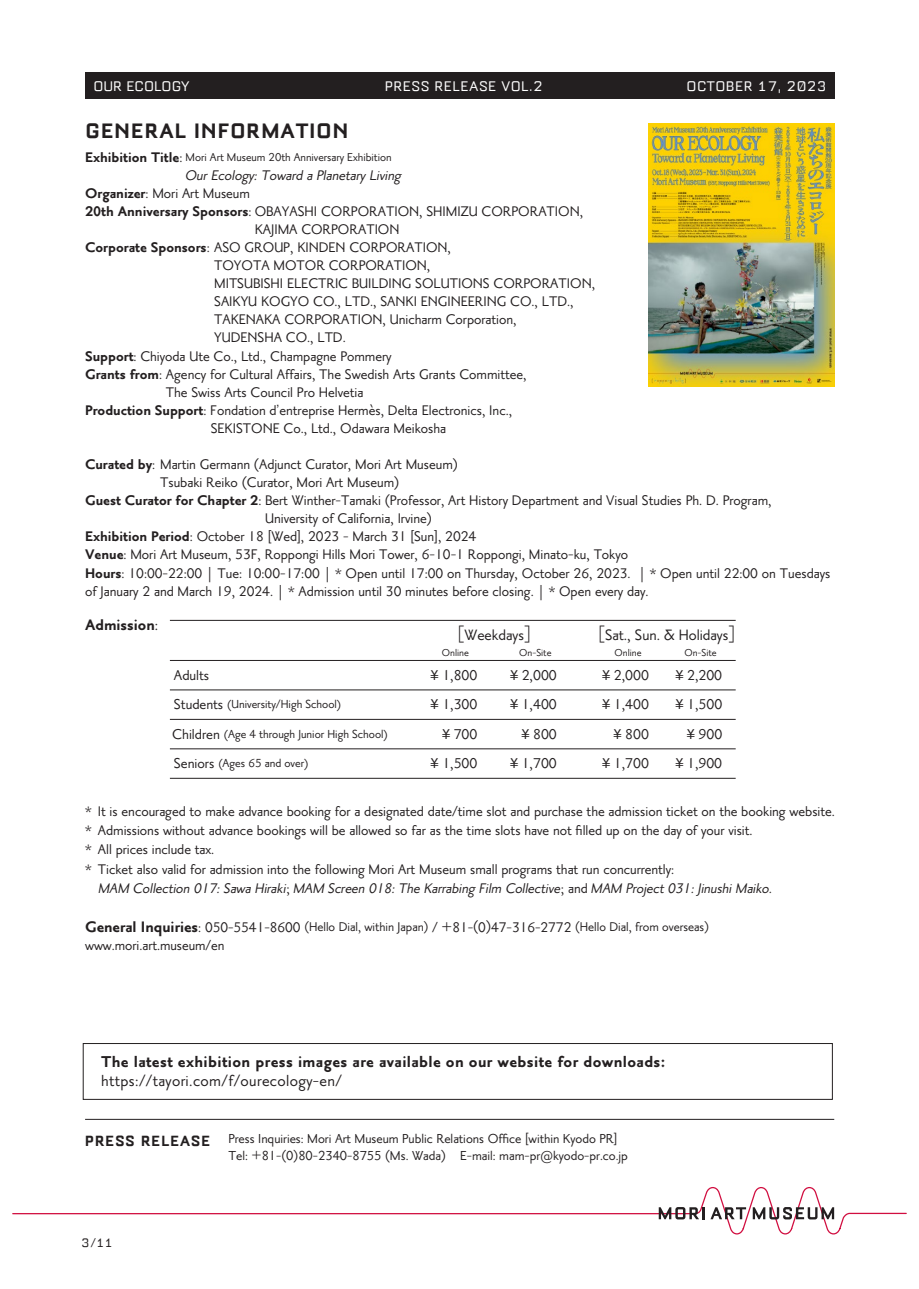
<style>
.page{position:relative;width:919px;height:1289px;background:#fff}
.page>*{position:absolute;margin:0;border:0;box-sizing:border-box;transform-origin:0 0}
.t1{font:700 25.5px "Mori Logotype";letter-spacing:.02em;color:#231f20}
.t2{font:900 19.2px "Mori Priori Sans";letter-spacing:.02em;color:#231f20}
.t3{font:500 19.2px "Mori Priori Sans";letter-spacing:.02em;color:#231f20}
.t4{font:900 18.45px "Mori Priori Sans";color:#231f20}
.t5{font:500 18.3px "Mori Priori Sans";color:#231f20}
.t6{font:700 18px "Mori Logotype";letter-spacing:.03em;color:#231f20}
.t7{font:500 17.25px "Mori Priori Sans";color:#231f20}
.t8{font:500 16.95px/19.2px "Mori Priori Sans";color:#231f20}
.t9{font:italic 500 16.95px "Mori Priori Sans";color:#231f20}
.t10{font:16.95px "Mori Logotype";letter-spacing:.025em;color:#fff}
.t11{font:900 16.95px "Mori Priori Sans";color:#231f20}
.t12{font:16.95px "Mori Logotype";color:#fff}
.t13{font:500 15.9px "Mori Priori Sans";color:#231f20}
.t14{font:500 15.45px "Mori Priori Sans";color:#231f20}
.t15{font:14.85px "Mori Logotype";color:#231f20}
.t16{font:500 14.25px "Mori Priori Sans";color:#231f20}
.t17{font:500 13.8px "Mori Priori Sans";color:#231f20}
.t18{font:12.9px "Arial";color:#231f20}
.t19{font:500 12.15px "Mori Priori Sans";color:#231f20}
.s1{font-weight:500}
.s2{font-weight:900}
.s3{font-family:"Mori Priori Sans";font-weight:500;font-size:16.95px}
.s4{font-family:"Koz Go Pr 6 N";font-weight:400}
.s5{font-style:normal}
.s6{font-size:16.95px}
</style>
<div class="page">
<svg style="left:12px;top:1187px;width:895px;height:48px"></svg>
<div style="left:85px;top:72px;width:749px;height:27px;background:#231f20"></div>
<hr style="left:85px;top:1118px;width:749px;height:1px;background:#231f20">
<div style="left:83px;top:1043px;width:749px;height:56px;border:1px solid #231f20"></div>
<hr style="left:170px;top:689px;width:565px;height:1px;background:#231f20">
<hr style="left:170px;top:660px;width:565px;height:1px;background:#231f20">
<hr style="left:170px;top:620px;width:565px;height:1px;background:#231f20">
<hr style="left:170px;top:719px;width:565px;height:1px;background:#231f20">
<hr style="left:170px;top:748px;width:565px;height:1px;background:#231f20">
<hr style="left:170px;top:778px;width:565px;height:1px;background:#231f20">
<img style="left:648px;top:123px;width:186px;height:263px">
<p class="t12" style="left:93px;top:78px;width:98px">our ecology</p>
<p class="t10" style="left:385px;top:78px;width:159px">Press Release VOL.2</p>
<h1 class="t1" style="left:85px;top:119px;width:265px">General Information</h1>
<p class="t17" style="left:186px;top:150px;width:207px">Mori Art Museum 20th Anniversary Exhibition</p>
<p class="t11" style="left:85px;top:148px;width:99px">Exhibition Title<span class="s1">:</span></p>
<p class="t10" style="left:686px;top:78px;width:142px">OCTOBER 17, 2023</p>
<p class="t9" style="left:185px;top:166px;width:221px">Our Ecology: Toward a Planetary Living</p>
<p class="t8" style="left:85px;top:184px;width:166px"><span class="s2">Organizer</span>: Mori Art Museum</p>
<p class="t8" style="left:85px;top:202px;width:499px"><span class="s2">20th Anniversary Sponsors</span>: OBAYASHI CORPORATION, SHIMIZU CORPORATION,</p>
<p class="t8" style="left:255px;top:220px;width:146px">KAJIMA CORPORATION</p>
<p class="t8" style="left:85px;top:238px;width:367px"><span class="s2">Corporate Sponsors</span>: ASO GROUP, KINDEN CORPORATION,</p>
<p class="t8" style="left:214px;top:256px;width:218px">TOYOTA MOTOR CORPORATION,</p>
<p class="t8" style="left:214px;top:274px;width:382px">MITSUBISHI ELECTRIC BUILDING SOLUTIONS CORPORATION,</p>
<p class="t8" style="left:214px;top:292px;width:361px">SAIKYU KOGYO CO., LTD., SANKI ENGINEERING CO., LTD.,</p>
<p class="t8" style="left:214px;top:310px;width:304px">TAKENAKA CORPORATION, Unicharm Corporation,</p>
<p class="t8" style="left:214px;top:328px;width:133px">YUDENSHA CO., LTD.</p>
<p class="t8" style="left:85px;top:346px;width:308px"><span class="s2">Support</span>: Chiyoda Ute Co., Ltd., Champagne Pommery</p>
<p class="t8" style="left:85px;top:364px;width:443px"><span class="s2">Grants from</span>: Agency for Cultural Affairs, The Swedish Arts Grants Committee,</p>
<p class="t8" style="left:166px;top:382px;width:199px">The Swiss Arts Council Pro Helvetia</p>
<p class="t8" style="left:279px;top:400px;width:234px">entreprise Hermès, Delta Electronics, Inc.,</p>
<p class="t8" style="left:211px;top:401px;width:237px;line-height:18px;text-indent:-126px"><span class="s2">Production Support</span>: Fondation<br>SEKISTONE Co., Ltd., Odawara Meikosha</p>
<p class="t8" style="left:85px;top:455px;width:374px"><span class="s2">Curated by</span>: Martin Germann (Adjunct Curator, Mori Art Museum(</p>
<p class="t8" style="left:160px;top:473px;width:241px">Tsubaki Reiko (Curator, Mori Art Museum(</p>
<p class="t8" style="left:85px;top:491px;width:688px"><span class="s2">Guest Curator for Chapter 2</span>: Bert Winther-Tamaki (Professor, Art History Department and Visual Studies Ph .D. Program,</p>
<p class="t8" style="left:265px;top:509px;width:168px">University of California, Irvine(</p>
<p class="t8" style="left:85px;top:527px;width:393px"><span class="s2">Exhibition Period</span>: October 18 Wed ,] 2023 - March 31 Sun ,[ 2024</p>
<p class="t18" style="left:269px;top:401px;width:11px">’<span class="s3">d</span></p>
<p class="t8" style="left:85px;top:525px;width:544px;text-indent:182px">[<br><span class="s2">Venue</span>: Mori Art Museum, 53 ,F Roppongi Hills Mori Tower, 6-10-1 Roppongi, Minato-ku, Tokyo</p>
<p class="t8" style="left:410px;top:526px;width:5px">[</p>
<p class="t8" style="left:85px;top:564px;width:565px;line-height:18px"><span class="s2">Hours</span>: 10:00-22:00 | Tue: 10:00-17:00 | * Open until 17:00 on Thursday, October 26, 2023. ofJanuary 2 and March 19, 2024. | * Admission until 30 minutes before closing. | * Open every day.</p>
<p class="t4" style="left:85px;top:614px;width:75px">Admission<span class="s1">:</span></p>
<p class="t8" style="left:638px;top:563px;width:193px">| * Open until 22:00 on Tuesdays</p>
<p class="t5" style="left:446px;top:625px;width:98px"><span class="s4">［</span>Weekdays<span class="s4">］</span></p>
<p class="t5" style="left:586px;top:625px;width:161px"><span class="s4">［</span>Sat., Sun. &amp; Holidays<span class="s4">[</span></p>
<p class="t19" style="left:442px;top:646px;width:28px">Online</p>
<p class="t19" style="left:519px;top:646px;width:34px">On-Site</p>
<p class="t19" style="left:614px;top:646px;width:28px">Online</p>
<p class="t19" style="left:684px;top:646px;width:34px">On-Site</p>
<p class="t7" style="left:174px;top:666px;width:37px">Adults</p>
<p class="t7" style="left:431px;top:666px;width:48px">¥ 1,800</p>
<p class="t7" style="left:510px;top:666px;width:48px">¥ 2,000</p>
<p class="t7" style="left:602px;top:666px;width:48px">¥ 2,000</p>
<p class="t7" style="left:675px;top:666px;width:48px">¥ 2,200</p>
<p class="t7" style="left:174px;top:695px;width:51px">Students</p>
<p class="t16" style="left:227px;top:696px;width:115px">(University/High School(</p>
<p class="t7" style="left:431px;top:695px;width:48px">¥ 1,300</p>
<p class="t7" style="left:510px;top:695px;width:48px">¥ 1,400</p>
<p class="t7" style="left:602px;top:695px;width:48px">¥ 1,400</p>
<p class="t7" style="left:675px;top:695px;width:48px">¥ 1,500</p>
<p class="t7" style="left:172px;top:724px;width:49px">Children</p>
<p class="t16" style="left:224px;top:726px;width:166px">(Age 4 through Junior High School(</p>
<p class="t7" style="left:442px;top:724px;width:37px">¥ 700</p>
<p class="t7" style="left:521px;top:724px;width:37px">¥ 800</p>
<p class="t7" style="left:614px;top:724px;width:37px">¥ 800</p>
<p class="t7" style="left:687px;top:724px;width:37px">¥ 900</p>
<p class="t7" style="left:174px;top:754px;width:42px">Seniors</p>
<p class="t16" style="left:218px;top:755px;width:92px">(Ages 65 and over(</p>
<p class="t7" style="left:431px;top:754px;width:48px">¥ 1,500</p>
<p class="t7" style="left:510px;top:754px;width:48px">¥ 1,700</p>
<p class="t7" style="left:602px;top:754px;width:48px">¥ 1,700</p>
<p class="t7" style="left:675px;top:754px;width:48px">¥ 1,900</p>
<p class="t8" style="left:85px;top:802px;width:751px">* isIt encouraged to make advance booking for a designated date/time slot and purchase the admission ticket on the booking website. * Admissions without advance bookings will be allowed so far as the time slots have not filled up on the day of your visit.<br>* All prices include tax.<br>* Ticket also valid for admission into the following Mori Art Museum small programs that run concurrently:</p>
<p class="t9" style="left:768px;top:879px;width:8px">.</p>
<p class="t9" style="left:98px;top:879px;width:675px">MAM Collection 017: Sawa Hiraki<span class="s5">;</span> MAM Screen 018: The Karrabing Film Collective<span class="s5">; a n d</span> MAM Project 031: Jinushi Maiko</p>
<p class="t14" style="left:198px;top:918px;width:512px"><span class="s6">: 050-5541-8600</span> (Hello Dial, within Japan <span class="s6">/</span>) <span class="s6">+81- )0( 47-316-2772</span> (Hello Dial, from overseas(</p>
<p class="t4" style="left:85px;top:917px;width:115px">General Inquiries</p>
<p class="t8" style="left:85px;top:936px;width:141px">www.mori.art.museum/en</p>
<p class="t2" style="left:101px;top:1051px;width:565px">The latest exhibition press images are available on our website for downloads:</p>
<p class="t3" style="left:101px;top:1070px;width:242px">https://tayori.com /f/ ourecology-en/</p>
<p class="t6" style="left:85px;top:1131px;width:127px">press release</p>
<p class="t13" style="left:228px;top:1130px;width:390px">Press Inquiries: Mori Art Museum Public Relations Office within Kyodo PR[</p>
<p class="t13" style="left:525px;top:1128px;width:5px">[</p>
<p class="t13" style="left:228px;top:1147px;width:219px">Tel: +81- )0( 80-2340-8755 (Ms. Wada)</p>
<p class="t13" style="left:460px;top:1147px;width:169px">-E mail: mam-pr@kyodo- p r c o. j p.</p>
<p class="t15" style="left:81px;top:1235px;width:33px">3/11</p>
</div>
